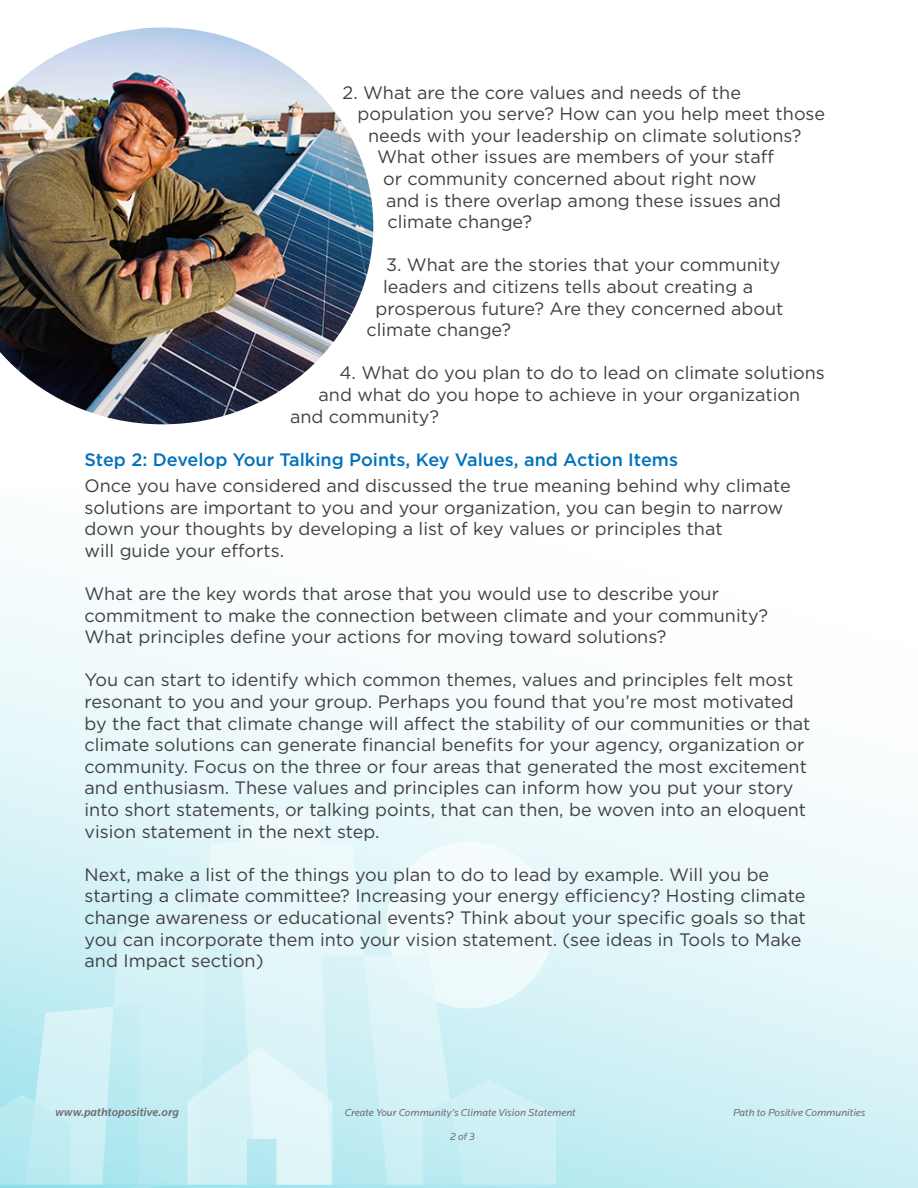
<style>
.page{position:relative;width:918px;height:1188px;background:#fff}
.page>*{position:absolute;margin:0;border:0;box-sizing:border-box;transform-origin:0 0}
.t1{font:18px/21.6px "Gotham";color:#414042}
.t2{font:500 18px "Gotham";color:#0072bc}
.t3{font:italic 500 12px "Locator";color:#6d6e71}
.t4{font:italic 10.5px "Locator";color:#6d6e71}
</style>
<div class="page">
<div style="left:0;top:486px;width:918px;height:702px;background:linear-gradient(to bottom,#fff,#cbeff5)"></div>
<img style="left:0;top:810px;width:555px;height:378px">
<img style="left:0;top:28px;width:373px;height:396px">
<p class="t1" style="left:343px;top:81px;width:400px">2. What are the core values and needs of the</p>
<p class="t1" style="left:358px;top:103px;width:469px">population you serve? How can you help meet those</p>
<p class="t1" style="left:368px;top:124px;width:435px">needs with your leadership on climate solutions?</p>
<p class="t1" style="left:377px;top:146px;width:399px">What other issues are members of your staff</p>
<p class="t1" style="left:383px;top:168px;width:375px">or community concerned about right now</p>
<p class="t1" style="left:386px;top:189px;width:397px">and is there overlap among these issues and</p>
<p class="t1" style="left:388px;top:211px;width:146px">climate change?</p>
<p class="t1" style="left:386px;top:254px;width:396px">3. What are the stories that your community</p>
<p class="t1" style="left:383px;top:276px;width:372px">leaders and citizens tells about creating a</p>
<p class="t1" style="left:376px;top:297px;width:409px">prosperous future? Are they concerned about</p>
<p class="t1" style="left:367px;top:319px;width:146px">climate change?</p>
<p class="t1" style="left:340px;top:362px;width:487px">4. What do you plan to do to lead on climate solutions</p>
<p class="t1" style="left:319px;top:384px;width:483px">and what do you hope to achieve in your organization</p>
<p class="t1" style="left:290px;top:405px;width:151px">and community?</p>
<p class="t2" style="left:85px;top:448px;width:595px">Step 2: Develop Your Talking Points, Key Values, and Action Items</p>
<p class="t1" style="left:85px;top:474px;width:708px">Once you have considered and discussed the true meaning behind why climate solutions are important to you and your organization, you can begin to narrow down your thoughts by developing a list of key values or principles that<br>will guide your efforts.</p>
<p class="t1" style="left:85px;top:582px;width:685px">What are the key words that arose that you would use to describe your commitment to make the connection between climate and your community?<br>What principles define your actions for moving toward solutions?</p>
<p class="t1" style="left:85px;top:669px;width:727px">You can start to identify which common themes, values and principles felt most resonant to you and your group. Perhaps you found that you’re most motivated by the fact that climate change will affect the stability of our communities or that climate solutions can generate financial benefits for your agency, organization or community. Focus on the three or four areas that generated the most excitement and enthusiasm. These values and principles can inform how you put your story into short statements, or talking points, that can then, be woven into an eloquent vision statement in the next step.</p>
<p class="t1" style="left:85px;top:863px;width:723px">Next, make a list of the things you plan to do to lead by example. Will you be starting a climate committee? Increasing your energy efficiency? Hosting climate change awareness or educational events? Think about your specific goals so that you can incorporate them into your vision statement. (see ideas in Tools to Make and Impact section)</p>
<p class="t3" style="left:56px;top:1105px;width:125px">www.pathtopositive.org</p>
<p class="t4" style="left:345px;top:1107px;width:233px">Create Your Community’s Climate Vision Statement</p>
<p class="t4" style="left:733px;top:1107px;width:134px">Path to Positive Communities</p>
<p class="t4" style="left:450px;top:1131px;width:27px">2 of 3</p>
</div>
